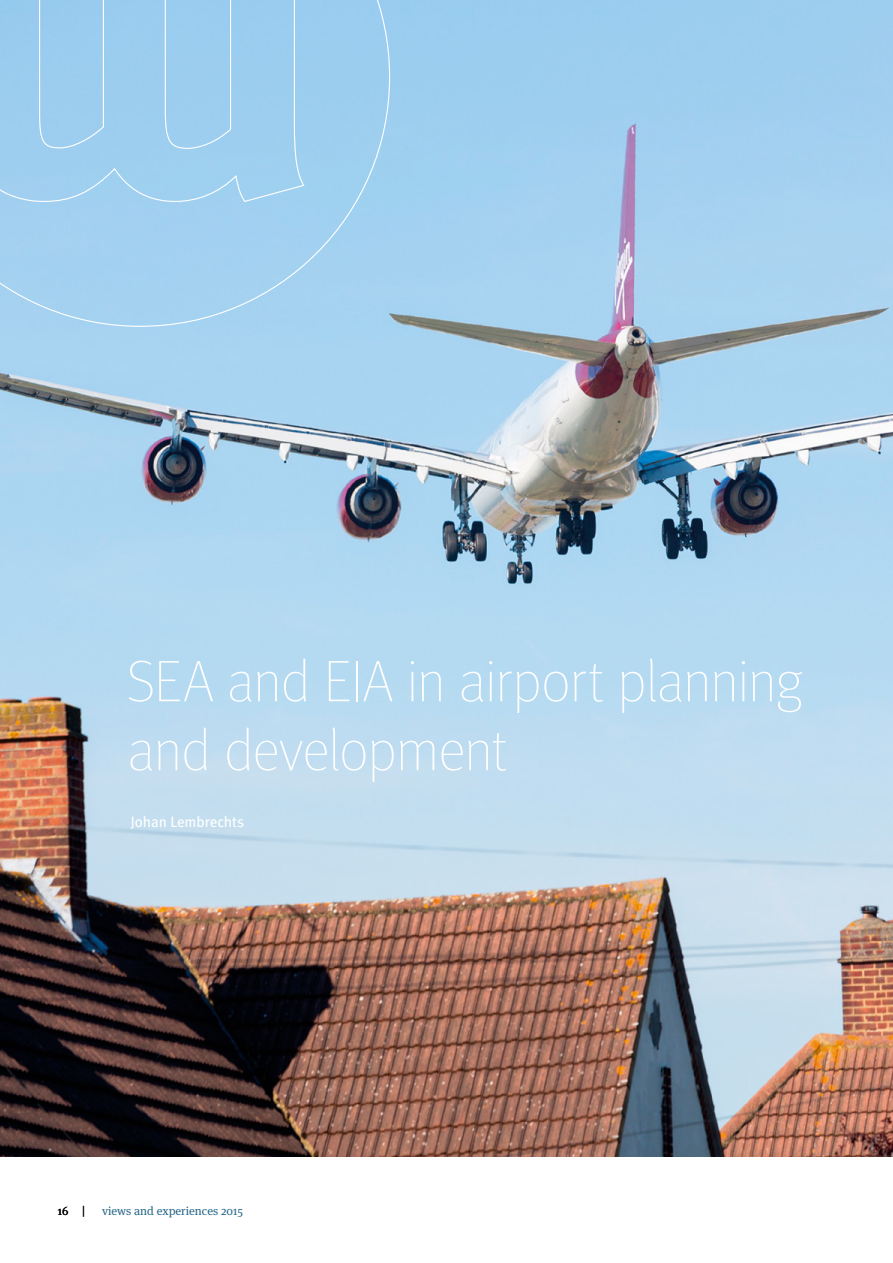
<style>
.page{position:relative;width:893px;height:1263px;background:#fff}
.page>*{position:absolute;margin:0;border:0;box-sizing:border-box;transform-origin:0 0}
.t1{font:100 58.5px/69px "Meta";letter-spacing:-.02em;color:#fff}
.t2{font:15px "Meta";color:#fff}
.t3{font:12px "Meta Serif";color:#266787}
.t4{font:12px "Meta Serif";color:#000}
</style>
<div class="page">
<img style="left:0;top:0;width:893px;height:1157px">
<div style="left:0;top:0;width:391px;height:327px;background:#9ecff0"></div>
<p class="t1" style="left:128px;top:646px;width:677px">SEA and EIA in airport planning and development</p>
<p class="t2" style="left:131px;top:813px;width:115px">Johan Lembrechts</p>
<p class="t4" style="left:57px;top:1200px;width:29px">16 |</p>
<p class="t3" style="left:102px;top:1200px;width:143px">views and experiences 2015</p>
</div>
